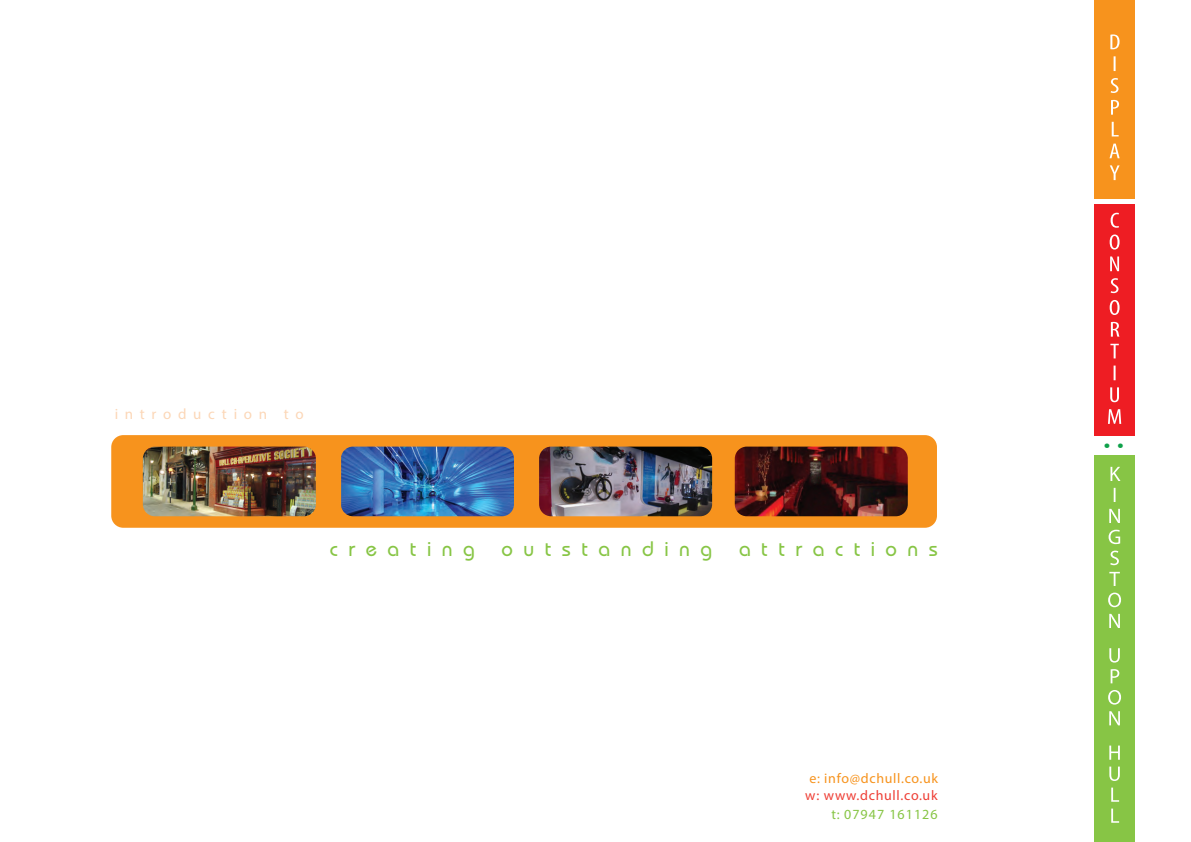
<style>
.page{position:relative;width:1191px;height:842px;background:#fff}
.page>*{position:absolute;margin:0;border:0;box-sizing:border-box;transform-origin:0 0}
.t1{font:38.1px "Myriad Pro";color:#0fa14a}
.t2{font:500 21px "Bauhaus IT Cby BT";letter-spacing:.5em;color:#87c545}
.t3{font:15px "Myriad Pro";letter-spacing:.45em;color:#f9ae6e}
.t4{font:14px "Myriad Pro";letter-spacing:.05em;color:#f7931d}
.t5{font:14px "Myriad Pro";letter-spacing:.05em;color:#ee3e35}
.t6{font:14px "Myriad Pro";letter-spacing:.075em;color:#87c545}
</style>
<div class="page">
<div style="left:111px;top:435px;width:826px;height:93px;background:#f7931d;border-radius:12px"></div>
<img style="left:143px;top:447px;width:173px;height:69px">
<img style="left:341px;top:447px;width:173px;height:69px">
<img style="left:539px;top:447px;width:173px;height:69px">
<img style="left:735px;top:447px;width:172px;height:69px">
<div style="left:1094px;top:0;width:40px;height:199px;background:#f7931d"></div>
<div style="left:1094px;top:204px;width:40px;height:231px;background:#ee1d23"></div>
<div style="left:1094px;top:455px;width:40px;height:386px;background:#87c545"></div>
<svg style="left:1109px;top:34px;width:10px;height:146px"></svg>
<svg style="left:1108px;top:467px;width:13px;height:161px"></svg>
<svg style="left:1108px;top:648px;width:13px;height:77px"></svg>
<svg style="left:1109px;top:745px;width:10px;height:78px"></svg>
<svg style="left:1108px;top:213px;width:13px;height:211px"></svg>
<p class="t3" style="left:115px;top:405px;width:191px">introduction to</p>
<p class="t2" style="left:330px;top:536px;width:146px">creating</p>
<p class="t2" style="left:501px;top:536px;width:212px">outstanding</p>
<p class="t2" style="left:739px;top:536px;width:200px">attractions</p>
<p class="t4" style="left:809px;top:770px;width:130px">e: info@dchull.co.uk</p>
<p class="t6" style="left:831px;top:805px;width:108px">t: 07947 161126</p>
<p class="t5" style="left:805px;top:787px;width:134px">w: www.dchull.co.uk</p>
<h1 class="t1" style="left:1086px;top:450px;width:9px;rotate:-90deg">:</h1>
</div>
